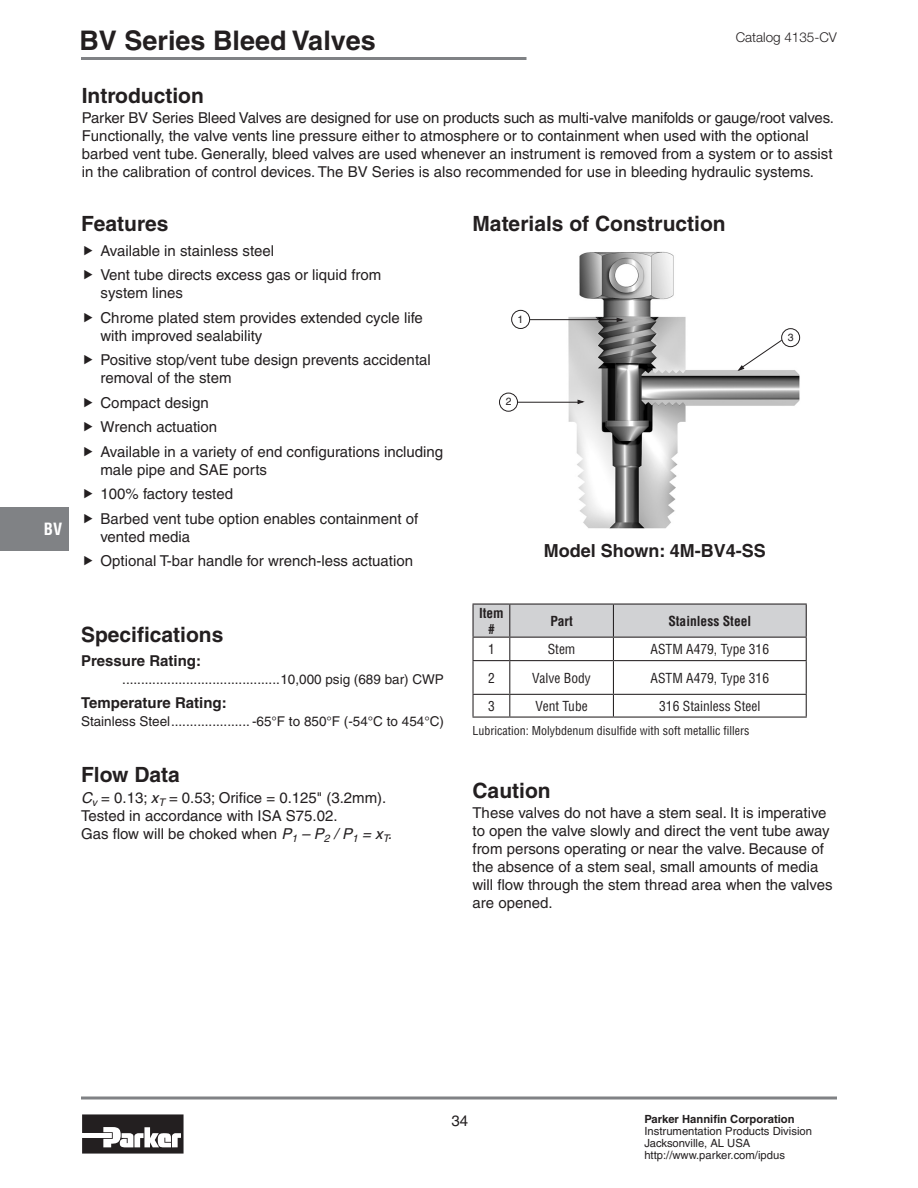
<style>
.page{position:relative;width:918px;height:1188px;background:#fff}
.page>*{position:absolute;margin:0;border:0;box-sizing:border-box;transform-origin:0 0}
.Z-PageHead-Left{font:700 27px "Helvetica";color:#231f20}
.SubHead_1_-_14pt{font:700 21px "Helvetica";color:#231f20}
.Subhead_2_-_12pt_Bld{font:700 18px "Helvetica";color:#231f20}
.Thumb_Tab_Right_Page{font:700 condensed 16.5px "Helvetica";color:#fff}
.BT_10pt_Sm_Led{font:15px/18px "Helvetica";color:#231f20}
.Features_-_10pt_Blac{font:15px/18px "Helvetica";color:#231f20}
.BT_10pt_NoLed{font:15px "Helvetica";color:#231f20}
.Specs_S_H_-_10pt_Bla{font:700 15px "Helvetica";color:#231f20}
.z-Page_Footer_page{font:15px "Helvetica";color:#231f20}
.Specs_w_DotLeaders{font:13.5px "Helvetica";color:#231f20}
.Table_Data{font:condensed 13.5px "Helvetica";color:#231f20}
.Table_Col_Hd_-_White{font:700 condensed 13.5px/16.2px "Helvetica";color:#231f20;text-align:center}
.Z-PageHead-Cat{font:300 13.5px "Helvetica Neue LT Std";color:#231f20}
.Footnote_8pt_-_HelvM{font:condensed 12px "Helvetica";color:#231f20}
.z-Page_Footer_addres{font:11.25px "Helvetica";color:#231f20}
.z-Page_Footer_addres-2{font:700 11.25px "Helvetica";color:#231f20}
.t1{font:10.5px "Helvetica";color:#231f20}
.s1{font-style:italic}
</style>
<div class="page">
<div style="left:0;top:507px;width:69px;height:43px;background:#808285"></div>
<svg style="left:81px;top:1096px;width:756px;height:4px;background:#9fa1a3"></svg>
<svg style="left:82px;top:1114px;width:102px;height:40px"></svg>
<hr style="left:81px;top:57px;width:445px;height:3px;background:#808285">
<img style="left:546px;top:251px;width:255px;height:278px">
<div style="left:511px;top:310px;width:19px;height:19px;border:1px solid #231f20;border-radius:50%"></div>
<hr style="left:530px;top:319px;width:88px;height:1px;background:#231f20">
<svg style="left:616px;top:317px;width:9px;height:6px"></svg>
<div style="left:781px;top:328px;width:19px;height:19px;border:1px solid #231f20;border-radius:50%"></div>
<svg style="left:735px;top:339px;width:48px;height:35px"></svg>
<hr style="left:517px;top:402px;width:62px;height:1px;background:#231f20">
<div style="left:499px;top:393px;width:19px;height:19px;border:1px solid #231f20;border-radius:50%"></div>
<svg style="left:577px;top:399px;width:9px;height:6px"></svg>
<hr style="left:472px;top:604px;width:38px;height:1px;background:#231f20">
<hr style="left:472px;top:637px;width:38px;height:1px;background:#231f20">
<svg style="left:473px;top:604px;width:334px;height:56px"></svg>
<hr style="left:472px;top:660px;width:38px;height:1px;background:#231f20">
<hr style="left:473px;top:661px;width:1px;height:33px;background:#231f20">
<hr style="left:510px;top:660px;width:103px;height:1px;background:#231f20">
<hr style="left:509px;top:661px;width:1px;height:33px;background:#231f20">
<hr style="left:613px;top:660px;width:194px;height:1px;background:#231f20">
<hr style="left:613px;top:661px;width:1px;height:33px;background:#231f20">
<hr style="left:806px;top:661px;width:1px;height:33px;background:#231f20">
<hr style="left:472px;top:694px;width:38px;height:1px;background:#231f20">
<svg style="left:473px;top:695px;width:1px;height:22px"></svg>
<hr style="left:510px;top:694px;width:103px;height:1px;background:#231f20">
<svg style="left:509px;top:695px;width:1px;height:22px"></svg>
<hr style="left:613px;top:694px;width:194px;height:1px;background:#231f20">
<svg style="left:613px;top:695px;width:1px;height:22px"></svg>
<svg style="left:806px;top:695px;width:1px;height:22px"></svg>
<hr style="left:472px;top:717px;width:38px;height:1px;background:#231f20">
<hr style="left:510px;top:717px;width:103px;height:1px;background:#231f20">
<hr style="left:613px;top:717px;width:194px;height:1px;background:#231f20">
<p class="Thumb_Tab_Right_Page" style="left:44px;top:519px;width:20px">BV</p>
<p class="Z-PageHead-Left" style="left:80px;top:24px;width:298px">BV Series Bleed Valves</p>
<p class="Z-PageHead-Cat" style="left:736px;top:29px;width:103px">Catalog 4135-CV</p>
<p class="SubHead_1_-_14pt" style="left:82px;top:82px;width:124px">Introduction</p>
<p class="BT_10pt_Sm_Led" style="left:82px;top:108px;width:754px">Parker BV Series Bleed Valves are designed for use on products such as multi-valve manifolds or gauge/root valves.<br>Functionally, the valve vents line pressure either to atmosphere or to containment when used with the optional barbed vent tube. Generally, bleed valves are used whenever an instrument is removed from a system or to assist in the calibration of control devices. The BV Series is also recommended for use in bleeding hydraulic systems.</p>
<p class="SubHead_1_-_14pt" style="left:81px;top:211px;width:89px">Features</p>
<p class="Features_-_10pt_Blac" style="left:100px;top:241px;width:175px">Available in stainless steel</p>
<p class="Features_-_10pt_Blac" style="left:100px;top:266px;width:282px">Vent tube directs excess gas or liquid from system lines</p>
<p class="Features_-_10pt_Blac" style="left:100px;top:308px;width:324px">Chrome plated stem provides extended cycle life with improved sealability</p>
<p class="Features_-_10pt_Blac" style="left:100px;top:351px;width:332px">Positive stop/vent tube design prevents accidental removal of the stem</p>
<p class="Features_-_10pt_Blac" style="left:100px;top:393px;width:110px">Compact design</p>
<p class="Features_-_10pt_Blac" style="left:100px;top:418px;width:118px">Wrench actuation</p>
<p class="Features_-_10pt_Blac" style="left:100px;top:442px;width:344px">Available in a variety of end configurations including male pipe and SAE ports</p>
<p class="Features_-_10pt_Blac" style="left:100px;top:485px;width:134px">100% factory tested</p>
<p class="Features_-_10pt_Blac" style="left:100px;top:509px;width:319px">Barbed vent tube option enables containment of vented media</p>
<p class="Features_-_10pt_Blac" style="left:100px;top:552px;width:314px">Optional T-bar handle for wrench-less actuation</p>
<p class="SubHead_1_-_14pt" style="left:472px;top:211px;width:255px">Materials of Construction</p>
<p class="t1" style="left:518px;top:313px;width:7px">1</p>
<p class="t1" style="left:788px;top:331px;width:7px">3</p>
<p class="t1" style="left:506px;top:395px;width:7px">2</p>
<p class="Subhead_2_-_12pt_Bld" style="left:544px;top:539px;width:224px">Model Shown: 4M-BV4-SS</p>
<p class="SubHead_1_-_14pt" style="left:81px;top:622px;width:144px">Specifications</p>
<p class="Specs_S_H_-_10pt_Bla" style="left:81px;top:651px;width:122px">Pressure Rating:</p>
<p class="Specs_w_DotLeaders" style="left:122px;top:672px;width:323px">..........................................10,000 psig (689 bar) CWP</p>
<p class="Specs_S_H_-_10pt_Bla" style="left:81px;top:693px;width:147px">Temperature Rating:</p>
<p class="Specs_w_DotLeaders" style="left:81px;top:713px;width:365px">Stainless Steel..................... -65°F to 850°F (-54°C to 454°C)</p>
<p class="SubHead_1_-_14pt" style="left:81px;top:762px;width:100px">Flow Data</p>
<p class="BT_10pt_Sm_Led" style="left:81px;top:788px;width:307px"><span class="s1">C</span><sub>v</sub> = 0.13; <span class="s1">x</span><sub>T</sub> = 0.53; Orifice = 0.125" (3.2mm).</p>
<p class="BT_10pt_NoLed" style="left:81px;top:807px;width:258px">Tested in accordance with ISA S75.02.</p>
<p class="BT_10pt_NoLed" style="left:81px;top:825px;width:313px">Gas flow will be choked when <span class="s1">P</span><sub>1</sub> <span class="s1">– P</span><sub>2</sub> <span class="s1">/ P</span><sub>1</sub> <span class="s1">= x</span><sub>T</sub><span class="s1">.</span></p>
<p class="Table_Col_Hd_-_White" style="left:479px;top:605px;width:26px">Item #</p>
<p class="Table_Col_Hd_-_White" style="left:550px;top:613px;width:24px">Part</p>
<p class="Table_Col_Hd_-_White" style="left:668px;top:613px;width:84px">Stainless Steel</p>
<p class="Table_Data" style="left:488px;top:641px;width:8px">1</p>
<p class="Table_Data" style="left:548px;top:641px;width:29px">Stem</p>
<p class="Table_Data" style="left:651px;top:641px;width:120px">ASTM A479, Type 316</p>
<p class="Table_Data" style="left:488px;top:670px;width:8px">2</p>
<p class="Table_Data" style="left:532px;top:670px;width:60px">Valve Body</p>
<p class="Table_Data" style="left:651px;top:670px;width:120px">ASTM A479, Type 316</p>
<p class="Table_Data" style="left:488px;top:698px;width:8px">3</p>
<p class="Table_Data" style="left:535px;top:698px;width:54px">Vent Tube</p>
<p class="Table_Data" style="left:659px;top:698px;width:103px">316 Stainless Steel</p>
<p class="Footnote_8pt_-_HelvM" style="left:472px;top:723px;width:278px">Lubrication: Molybdenum disulfide with soft metallic fillers</p>
<p class="SubHead_1_-_14pt" style="left:472px;top:778px;width:80px">Caution</p>
<p class="BT_10pt_Sm_Led" style="left:472px;top:804px;width:362px">These valves do not have a stem seal. It is imperative to open the valve slowly and direct the vent tube away from persons operating or near the valve. Because of the absence of a stem seal, small amounts of media will flow through the stem thread area when the valves are opened.</p>
<p class="z-Page_Footer_page" style="left:451px;top:1113px;width:18px">34</p>
<p class="z-Page_Footer_addres-2" style="left:644px;top:1112px;width:152px">Parker Hannifin Corporation</p>
<p class="z-Page_Footer_addres" style="left:644px;top:1124px;width:169px">Instrumentation Products Division</p>
<p class="z-Page_Footer_addres" style="left:644px;top:1136px;width:108px">Jacksonville, AL USA</p>
<p class="z-Page_Footer_addres" style="left:644px;top:1148px;width:142px">http://www.parker.com/ipdus</p>
</div>
